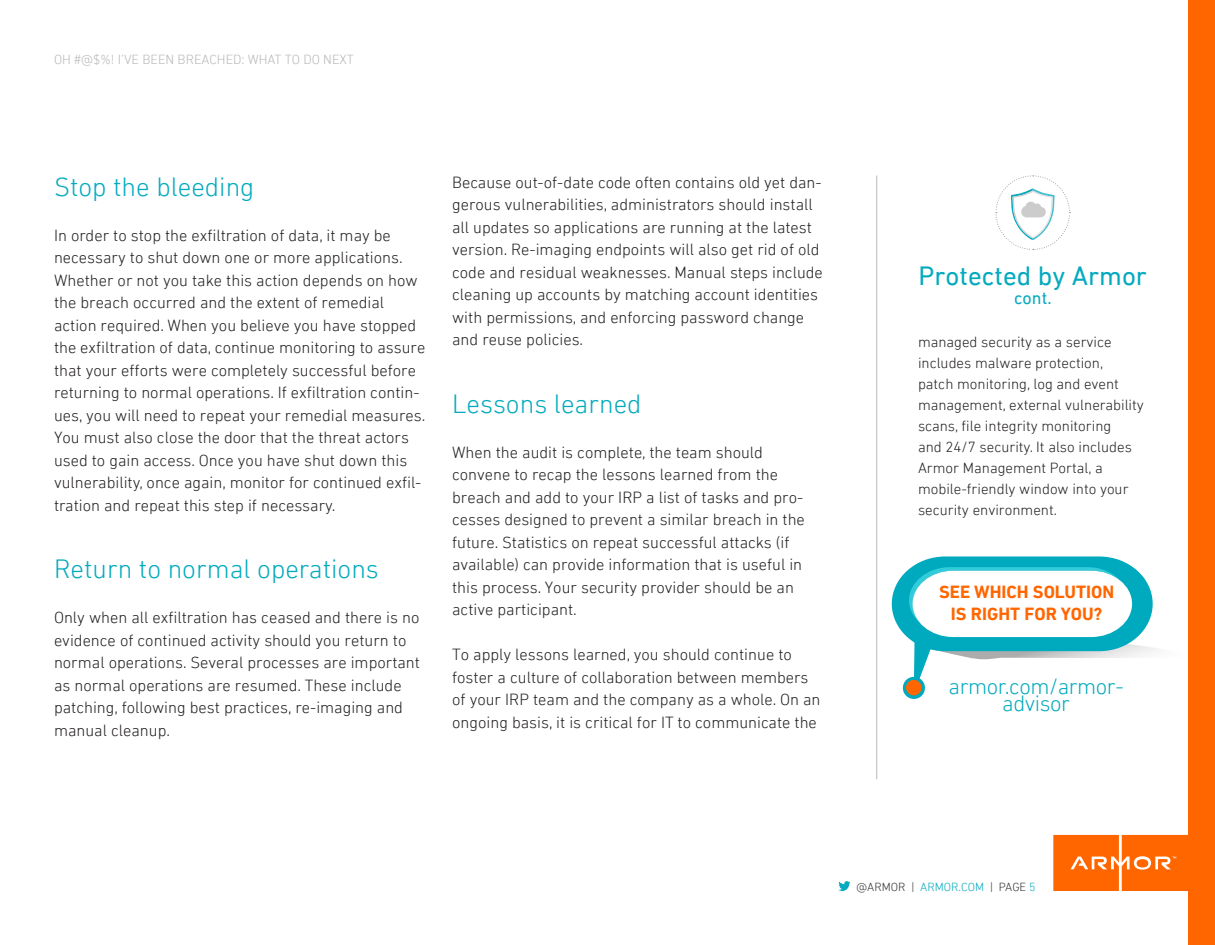
<style>
.page{position:relative;width:1215px;height:945px;background:#fff}
.page>*{position:absolute;margin:0;border:0;box-sizing:border-box;transform-origin:0 0}
.t1{font:300 27px "DIN Next LT Pro";color:#05aabe}
.t2{font:27px "DIN Next LT Pro";color:#05aabe}
.t3{font:300 22.5px/16.5px "DIN Next LT Pro";letter-spacing:-.02em;color:#05aabe;text-align:center}
.t4{font:700 18px/22.5px "DIN Next LT Pro";color:#f60;text-align:center}
.t5{font:18px "DIN Next LT Pro";color:#05aabe}
.t6{font:300 16.5px/22.5px "DIN Next LT Pro";color:#231f20}
.t7{font:300 15px/21px "DIN Next LT Pro";color:#231f20}
.t8{font:300 13.5px "DIN Next LT Pro";color:#b8b8b8}
.t9{font:300 12px "DIN Next LT Pro";color:#333}
.s1{color:#05aabe}
</style>
<div class="page">
<hr style="left:876px;top:176px;width:1px;height:603px;background:#b8b8b8">
<svg style="left:995px;top:175px;width:76px;height:75px"></svg>
<svg style="left:892px;top:556px;width:267px;height:128px"></svg>
<svg style="left:903px;top:677px;width:22px;height:22px"></svg>
<div style="left:906px;top:680px;width:16px;height:15px;background:#f60;border-radius:50%"></div>
<div style="left:1188px;top:0;width:27px;height:945px;background:#f60"></div>
<svg style="left:1053px;top:835px;width:135px;height:56px;background:#ff7317"></svg>
<div style="left:1137px;top:859px;width:11px;height:9px;background:#f60;border-radius:50%"></div>
<svg style="left:838px;top:881px;width:12px;height:10px"></svg>
<p class="t8" style="left:54px;top:52px;width:302px">OH #@$%! I’VE BEEN BREACHED: WHAT TO DO NEXT</p>
<p class="t1" style="left:54px;top:171px;width:202px">Stop the bleeding</p>
<p class="t6" style="left:54px;top:224px;width:373px">In order to stop the exfiltration of data, it may be necessary to shut down one or more applications.<br>Whether or not you take this action depends on how the breach occurred and the extent of remedial action required. When you believe you have stopped the exfiltration of data, continue monitoring to assure that your efforts were completely successful before returning to normal operations. If exfiltration contin&shy;ues, you will need to repeat your remedial measures.<br>You must also close the door that the threat actors used to gain access. Once you have shut down this vulnerability, once again, monitor for continued exfil&shy;tration and repeat this step if necessary.</p>
<p class="t1" style="left:54px;top:554px;width:326px">Return to normal operations</p>
<p class="t6" style="left:54px;top:606px;width:368px">Only when all exfiltration has ceased and there is no evidence of continued activity should you return to normal operations. Several processes are important as normal operations are resumed. These include patching, following best practices, re-imaging and manual cleanup.</p>
<p class="t6" style="left:452px;top:171px;width:372px">Because out-of-date code often contains old yet dan&shy;gerous vulnerabilities, administrators should install all updates so applications are running at the latest version. Re-imaging endpoints will also get rid of old code and residual weaknesses. Manual steps include cleaning up accounts by matching account identities with permissions, and enforcing password change and reuse policies.</p>
<p class="t1" style="left:452px;top:388px;width:191px">Lessons learned</p>
<p class="t6" style="left:452px;top:441px;width:354px">When the audit is complete, the team should convene to recap the lessons learned from the breach and add to your IRP a list of tasks and pro&shy;cesses designed to prevent a similar breach in the future. Statistics on repeat successful attacks (if available) can provide information that is useful in this process. Your security provider should be an active participant.</p>
<p class="t6" style="left:452px;top:643px;width:370px">To apply lessons learned, you should continue to foster a culture of collaboration between members of your IRP team and the company as a whole. On an ongoing basis, it is critical for IT to communicate the</p>
<p class="t2" style="left:919px;top:260px;width:230px">Protected by Armor</p>
<p class="t5" style="left:1014px;top:288px;width:39px">cont.</p>
<p class="t7" style="left:918px;top:331px;width:227px">managed security as a service includes malware protection,<br>patch monitoring, log and event management, external vulnerability scans, file integrity monitoring<br>and 24/7 security. It also includes<br>Armor Management Portal, a mobile-friendly window into your security environment.</p>
<p class="t4" style="left:939px;top:580px;width:176px">SEE WHICH SOLUTION<br>IS RIGHT FOR YOU?</p>
<p class="t3" style="left:949px;top:678px;width:177px">armor.com/armor&shy;advisor</p>
<p class="t9" style="left:857px;top:880px;width:181px">@ARMOR | <span class="s1">ARMOR.COM</span> | PAGE <span class="s1">5</span></p>
</div>
